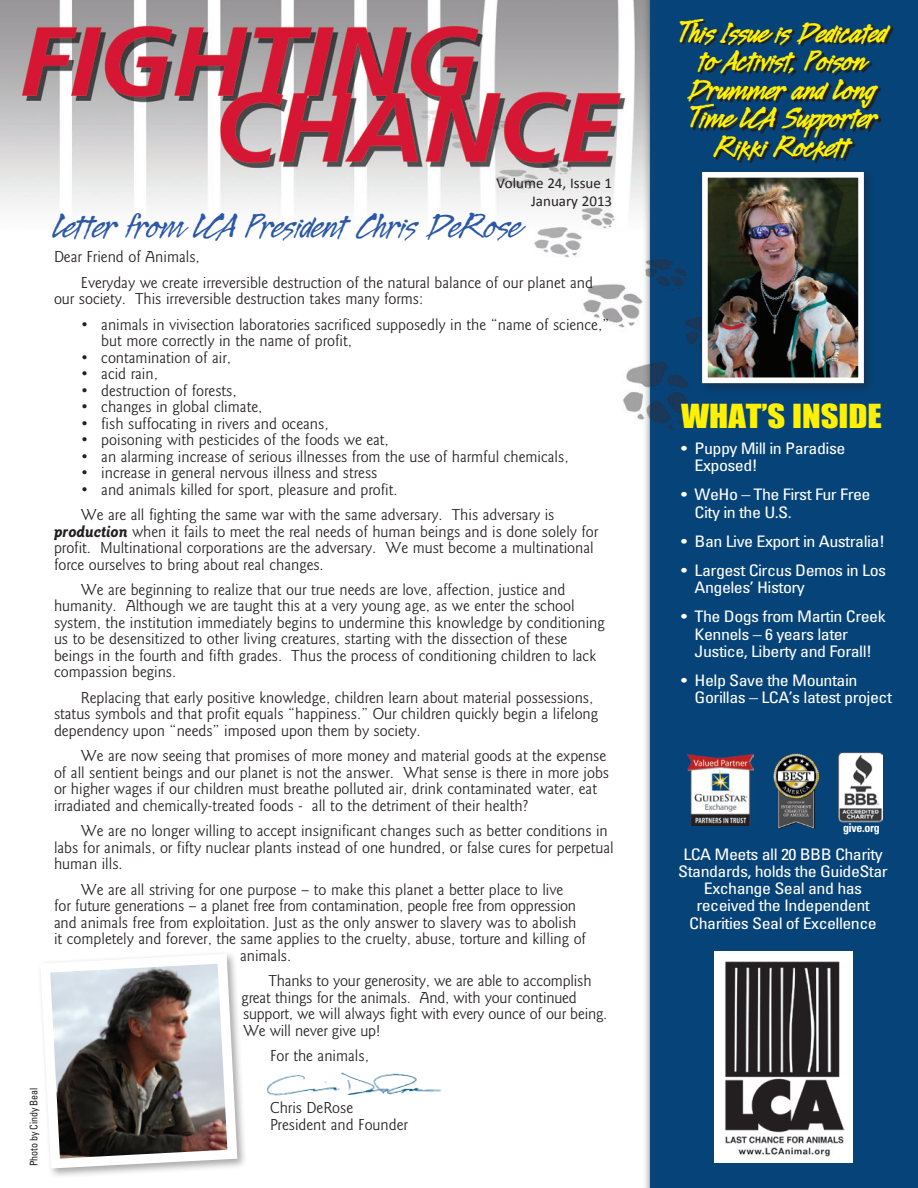
<style>
.page{position:relative;width:918px;height:1188px;background:#fff}
.page>*{position:absolute;margin:0;border:0;box-sizing:border-box;transform-origin:0 0}
.t1{font:40.5px "Legault";letter-spacing:-.025em;color:#2b58a6}
.t2{font:700 34.2px/28.5px "Legault";letter-spacing:-.03em;color:#fff101;text-align:center;scale:.96 1}
.t3{font:30.45px "Impact";color:#fff101;scale:1.13 1}
.t4{font:16.5px/16.5px "Goudy Sans";color:#231f20}
.t5{font:condensed 15.9px/17.2px "Univers LT Std";letter-spacing:-.03em;color:#fff;scale:1.13 1}
.t6{font:15px/18px "Calibri";color:#231f20;text-align:right}
.t7{font:700 condensed 12px "Univers LT Std";letter-spacing:-.03em;color:#fff}
.t8{font:condensed 10.5px "Univers LT Std";letter-spacing:-.01em;color:#231f20;scale:.95 1}
.s1{font-weight:700;font-style:italic}
</style>
<div class="page">
<img style="left:0;top:0;width:918px;height:1188px">
<img style="left:265px;top:1069px;width:176px;height:30px">
<div style="left:714px;top:952px;width:139px;height:211px;background:#fff"></div>
<img style="left:725px;top:961px;width:120px;height:196px">
<div style="left:37px;top:951px;width:211px;height:228px;background:#231f20;opacity:.39"></div>
<svg style="left:35px;top:949px;width:207px;height:224px"></svg>
<svg style="left:682px;top:21px;width:211px;height:141px;fill:#064378"></svg>
<div style="left:699px;top:169px;width:176px;height:225px;background:#231f20;opacity:.39"></div>
<img style="left:709px;top:179px;width:148px;height:197px">
<div style="left:702px;top:172px;width:162px;height:211px;border:6px solid #fff"></div>
<img style="left:687px;top:755px;width:66px;height:71px">
<img style="left:773px;top:754px;width:46px;height:75px">
<img style="left:839px;top:752px;width:44px;height:70px">
<p class="t8" style="left:27px;top:1166px;width:84px;rotate:-90deg">Photo by Cindy Beal</p>
<p class="t6" style="left:496px;top:173px;width:117px">Volume 24, Issue 1<br>January 2013</p>
<h1 class="t1" style="left:54px;top:206px;width:470px">Letter from LCA President Chris DeRose</h1>
<p class="t4" style="left:81px;top:244px;width:514px;line-height:25.5px;text-indent:-27px">Dear Friend of Animals,<br>Everyday we create irreversible destruction of the natural balance of our planet and</p>
<p class="t4" style="left:54px;top:291px;width:371px">our society. This irreversible destruction takes many forms:</p>
<p class="t4" style="left:101px;top:316px;width:510px;text-indent:-20px">• animals in vivisection laboratories sacrificed supposedly in the “name of science,” but more correctly in the name of profit,</p>
<p class="t4" style="left:81px;top:349px;width:151px">• contamination of air,</p>
<p class="t4" style="left:81px;top:366px;width:78px">• acid rain,</p>
<p class="t4" style="left:81px;top:382px;width:157px">• destruction of forests,</p>
<p class="t4" style="left:81px;top:399px;width:183px">• changes in global climate,</p>
<p class="t4" style="left:81px;top:415px;width:249px">• fish suffocating in rivers and oceans,</p>
<p class="t4" style="left:81px;top:432px;width:309px">• poisoning with pesticides of the foods we eat,</p>
<p class="t4" style="left:81px;top:448px;width:489px">• an alarming increase of serious illnesses from the use of harmful chemicals,</p>
<p class="t4" style="left:81px;top:465px;width:298px">• increase in general nervous illness and stress</p>
<p class="t4" style="left:81px;top:477px;width:475px;line-height:25.5px">• and animals killed for sport, pleasure and profit.<br>We are all fighting the same war with the same adversary. This adversary is</p>
<p class="t4" style="left:54px;top:523px;width:546px"><span class="s1">production</span> when it fails to meet the real needs of human beings and is done solely for profit. Multinational corporations are the adversary. We must become a multinational force ourselves to bring about real changes.</p>
<p class="t4" style="left:54px;top:582px;width:552px;text-indent:27px">We are beginning to realize that our true needs are love, affection, justice and humanity. Although we are taught this at a very young age, as we enter the school system, the institution immediately begins to undermine this knowledge by conditioning us to be desensitized to other living creatures, starting with the dissection of these beings in the fourth and fifth grades. Thus the process of conditioning children to lack compassion begins.</p>
<p class="t4" style="left:54px;top:690px;width:546px;text-indent:27px">Replacing that early positive knowledge, children learn about material possessions, status symbols and that profit equals “happiness.” Our children quickly begin a lifelong dependency upon “needs” imposed upon them by society.</p>
<p class="t4" style="left:54px;top:748px;width:557px;text-indent:27px">We are now seeing that promises of more money and material goods at the expense of all sentient beings and our planet is not the answer. What sense is there in more jobs or higher wages if our children must breathe polluted air, drink contaminated water, eat irradiated and chemically-treated foods - all to the detriment of their health?</p>
<p class="t4" style="left:54px;top:823px;width:561px;text-indent:27px">We are no longer willing to accept insignificant changes such as better conditions in labs for animals, or fifty nuclear plants instead of one hundred, or false cures for perpetual human ills.</p>
<p class="t4" style="left:81px;top:881px;width:484px">We are all striving for one purpose – to make this planet a better place to live</p>
<p class="t4" style="left:54px;top:898px;width:524px">for future generations – a planet free from contamination, people free from oppression</p>
<p class="t4" style="left:54px;top:914px;width:524px">and animals free from exploitation. Just as the only answer to slavery was to abolish</p>
<p class="t4" style="left:54px;top:931px;width:534px">it completely and forever, the same applies to the cruelty, abuse, torture and killing of</p>
<p class="t4" style="left:240px;top:947px;width:53px">animals.</p>
<p class="t4" style="left:242px;top:973px;width:367px;text-indent:27px">Thanks to your generosity, we are able to accomplish great things for the animals. And, with your continued support, we will always fight with every ounce of our being.<br>We will never give up!</p>
<p class="t4" style="left:270px;top:1048px;width:100px">For the animals,</p>
<p class="t4" style="left:270px;top:1100px;width:139px">Chris DeRose<br>President and Founder</p>
<h2 class="t2" style="left:677px;top:20px;width:222px">This Issue is Dedicated to Activist, Poison<br>Drummer and Long<br>Time LCA Supporter<br>Rikki Rockett</h2>
<h3 class="t3" style="left:681px;top:392px;width:179px">WHAT’S INSIDE</h3>
<p class="t5" style="left:695px;top:440px;width:135px;text-indent:-14px">• Puppy Mill in Paradise<br>Exposed!</p>
<p class="t5" style="left:695px;top:486px;width:157px;text-indent:-14px">• WeHo – The First Fur Free<br>City in the U.S.</p>
<p class="t5" style="left:681px;top:532px;width:182px">• Ban Live Export in Australia!</p>
<p class="t5" style="left:695px;top:561px;width:171px;text-indent:-14px">• Largest Circus Demos in Los<br>Angeles’ History</p>
<p class="t5" style="left:695px;top:608px;width:171px;text-indent:-14px">• The Dogs from Martin Creek<br>Kennels – 6 years later<br>Justice, Liberty and Forall!</p>
<p class="t5" style="left:695px;top:671px;width:176px;text-indent:-14px">• Help Save the Mountain<br>Gorillas – LCA’s latest project</p>
<p class="t7" style="left:843px;top:821px;width:38px">give.org</p>
<p class="t5" style="left:678px;top:845px;width:187px;text-align:center">LCA Meets all 20 BBB Charity<br>Standards, holds the GuideStar<br>Exchange Seal and has received the Independent<br>Charities Seal of Excellence</p>
</div>
